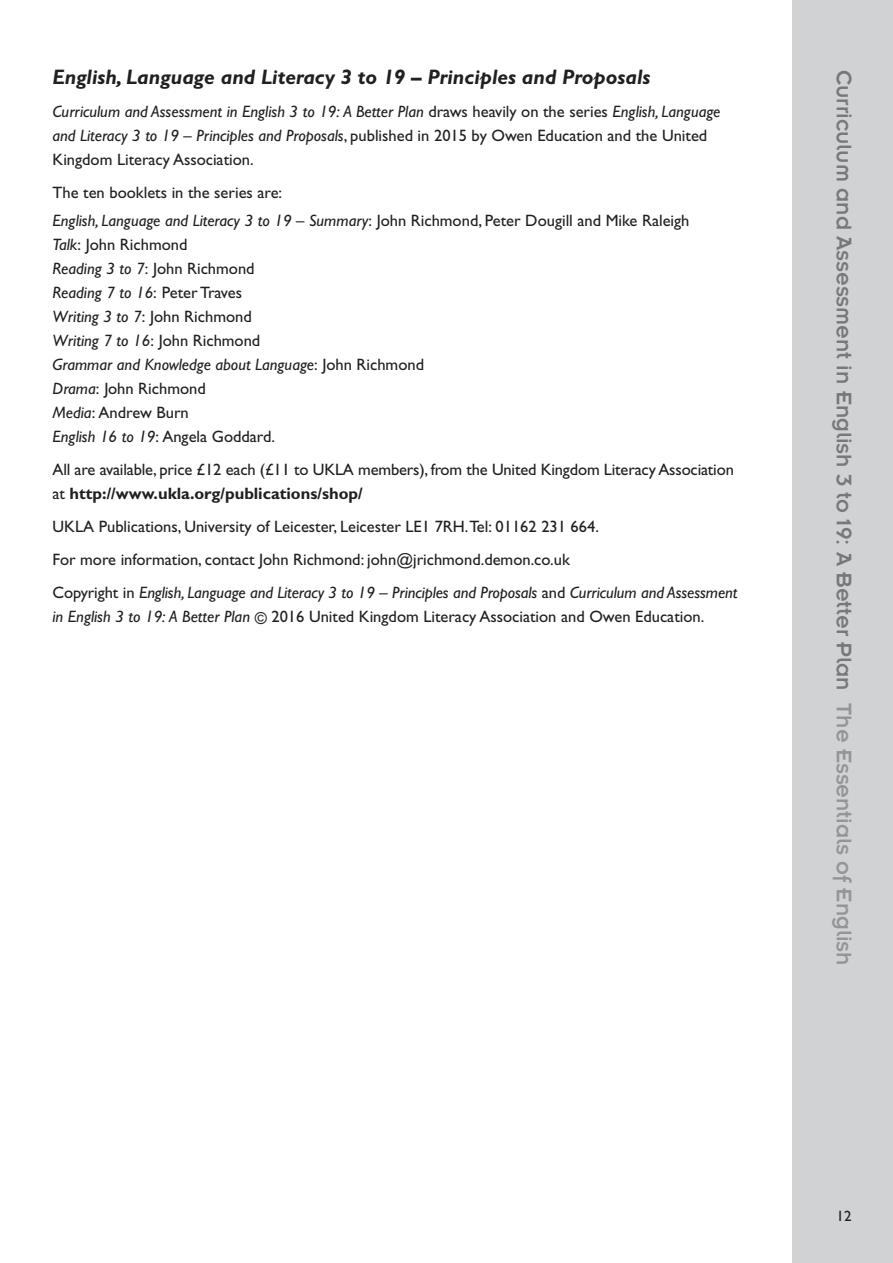
<style>
.page{position:relative;width:893px;height:1263px;background:#fff}
.page>*{position:absolute;margin:0;border:0;box-sizing:border-box;transform-origin:0 0}
.t1{font:23.25px "Insignia";color:#76787b}
.t2{font:italic 700 21px "Gill Sans";color:#231f20}
.t3{font:16.5px/24px "Gill Sans";color:#231f20}
.t4{font:italic 16.5px/24px "Gill Sans";color:#231f20}
.t5{font:15px "Gill Sans";color:#231f20}
.s1{font-style:normal}
.s2{font-style:italic}
.s3{font-weight:700}
.s4{color:#939598}
</style>
<div class="page">
<div style="left:792px;top:0;width:101px;height:1263px;background:#d1d2d4"></div>
<p class="t2" style="left:53px;top:69px;width:599px">English, Language and Literacy 3 to 19 – Principles and Proposals</p>
<p class="t4" style="left:53px;top:101px;width:669px">Curriculum and Assessment in English 3 to 19: A Better Plan <span class="s1">draws heavily on the series</span> English, Language and Literacy 3 to 19 – Principles and Proposals<span class="s1">, published in 2015 by Owen Education and the United<br>Kingdom Literacy Association.</span></p>
<p class="t3" style="left:53px;top:180px;width:638px;line-height:28.5px">The ten booklets in the series are:<br><span class="s2">English, Language and Literacy 3 to 19 – Summary</span>: John Richmond, Peter Dougill and Mike Raleigh</p>
<p class="t3" style="left:53px;top:234px;width:373px"><span class="s2">Talk</span>: John Richmond<br><span class="s2">Reading 3 to 7</span>: John Richmond<br><span class="s2">Reading 7 to 16</span>: Peter Traves<br><span class="s2">Writing 3 to 7</span>: John Richmond<br><span class="s2">Writing 7 to 16</span>: John Richmond<br><span class="s2">Grammar and Knowledge about Language</span>: John Richmond<br><span class="s2">Drama</span>: John Richmond<br><span class="s2">Media</span>: Andrew Burn<br><span class="s2">English 16 to 19</span>: Angela Goddard.</p>
<p class="t3" style="left:53px;top:459px;width:683px">All are available, price £12 each (£11 to UKLA members), from the United Kingdom Literacy Association at <span class="s3">http://www.ukla.org/publications/shop/</span></p>
<p class="t3" style="left:53px;top:512px;width:686px;line-height:33px">UKLA Publications, University of Leicester, Leicester LE1 7RH.Tel: 01162 231 664.<br>For more information, contact John Richmond: john@jrichmond.demon.co.uk<br>Copyright in <span class="s2">English, Language and Literacy 3 to 19 – Principles and Proposals</span> and <span class="s2">Curriculum and Assessment</span></p>
<p class="t3" style="left:53px;top:606px;width:653px"><span class="s2">in English 3 to 19: A Better Plan</span> © 2016 United Kingdom Literacy Association and Owen Education.</p>
<h1 class="t1" style="left:851px;top:70px;width:897px;rotate:90deg">Curriculum and Assessment in English 3 to 19: A Better Plan <span class="s4">The Essentials of English</span></h1>
<p class="t5" style="left:836px;top:1210px;width:16px">12</p>
</div>
